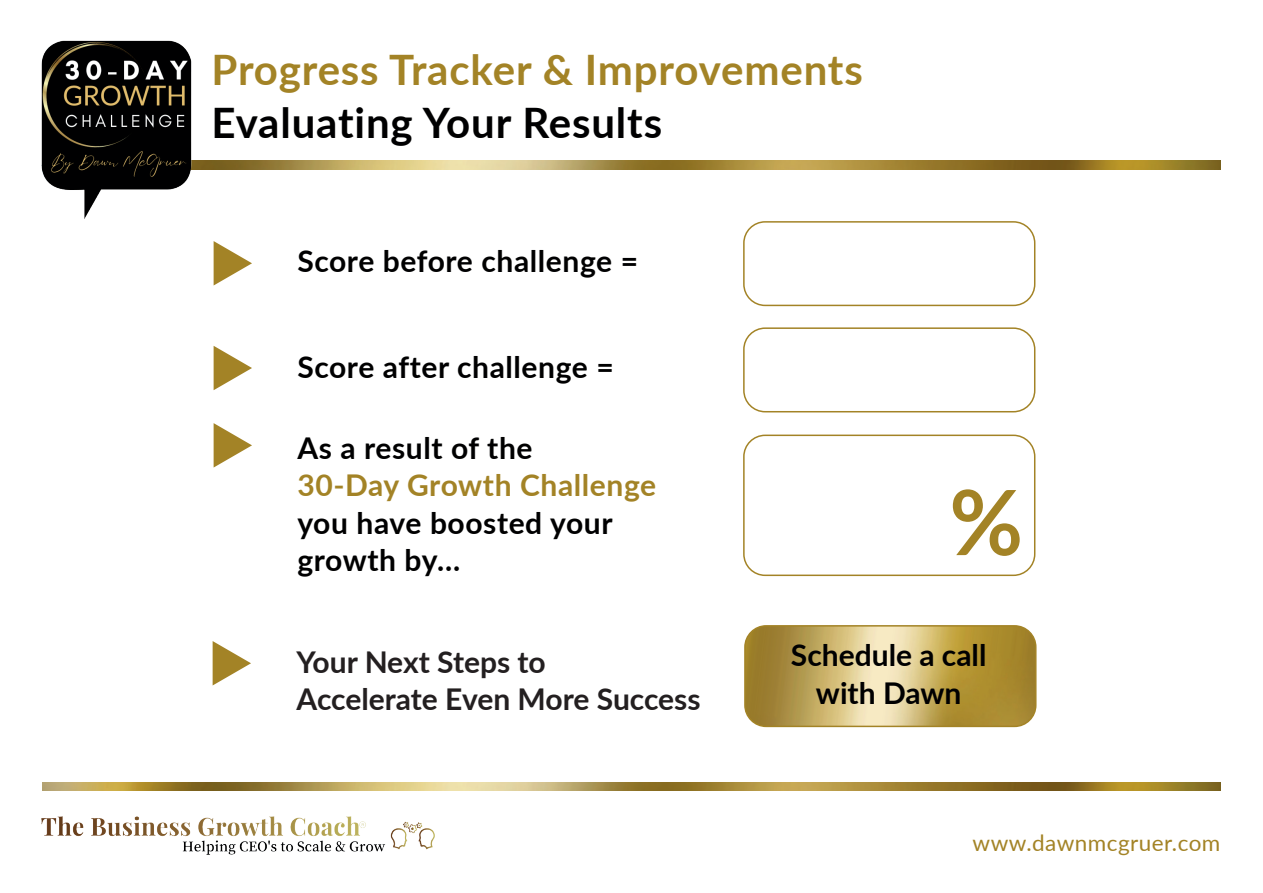
<style>
.page{position:relative;width:1263px;height:893px;background:#fff}
.page>*{position:absolute;margin:0;border:0;box-sizing:border-box;transform-origin:0 0}
.t1{font:700 90px "Lato";color:#a38326}
.t2{font:700 42px "Lato";letter-spacing:.02em;color:#a38326}
.t3{font:700 42px "Lato";letter-spacing:.02em;color:#000001}
.t4{font:700 30px/37.5px "Lato";letter-spacing:.02em;color:#000001}
.t5{font:700 30px/37.5px "Lato";letter-spacing:-.005em;color:#231f20}
.t6{font:700 30px/37.5px "Lato";color:#000001;text-align:center}
.t7{font:700 30px "Lato";letter-spacing:.02em;color:#a38326}
.t8{font:22.5px "Lato";letter-spacing:.02em;color:#a38326}
</style>
<div class="page">
<img style="left:747px;top:627px;width:289px;height:99px">
<div style="left:744px;top:625px;width:292px;height:102px;border:2px solid #a38326;border-radius:21px"></div>
<img style="left:200px;top:161px;width:1020px;height:8px">
<img style="left:43px;top:782px;width:1177px;height:9px">
<img style="left:41px;top:40px;width:159px;height:179px">
<img style="left:41px;top:816px;width:394px;height:39px">
<svg style="left:214px;top:241px;width:38px;height:44px"></svg>
<div style="left:743px;top:221px;width:292px;height:85px;border:2px solid #a38326;border-radius:21px"></div>
<svg style="left:214px;top:346px;width:38px;height:44px"></svg>
<div style="left:743px;top:327px;width:292px;height:85px;border:2px solid #a38326;border-radius:21px"></div>
<svg style="left:214px;top:423px;width:38px;height:45px"></svg>
<div style="left:743px;top:435px;width:292px;height:141px;border:2px solid #a38326;border-radius:21px"></div>
<svg style="left:213px;top:641px;width:38px;height:44px"></svg>
<h2 class="t2" style="left:212px;top:39px;width:653px">Progress Tracker &amp; Improvements</h2>
<h2 class="t3" style="left:212px;top:91px;width:452px">Evaluating Your Results</h2>
<p class="t4" style="left:297px;top:241px;width:342px">Score before challenge =</p>
<p class="t4" style="left:297px;top:347px;width:318px">Score after challenge =</p>
<p class="t4" style="left:297px;top:428px;width:237px">As a result of the</p>
<p class="t7" style="left:297px;top:463px;width:360px">30-Day Growth Challenge</p>
<p class="t4" style="left:297px;top:503px;width:317px">you have boosted your growth by…</p>
<p class="t5" style="left:297px;top:642px;width:406px">Your Next Steps to<br>Accelerate Even More Success</p>
<h1 class="t1" style="left:949px;top:456px;width:75px">%</h1>
<p class="t6" style="left:791px;top:635px;width:197px">Schedule a call with Dawn</p>
<p class="t8" style="left:972px;top:827px;width:249px">www.dawnmcgruer.com</p>
</div>
